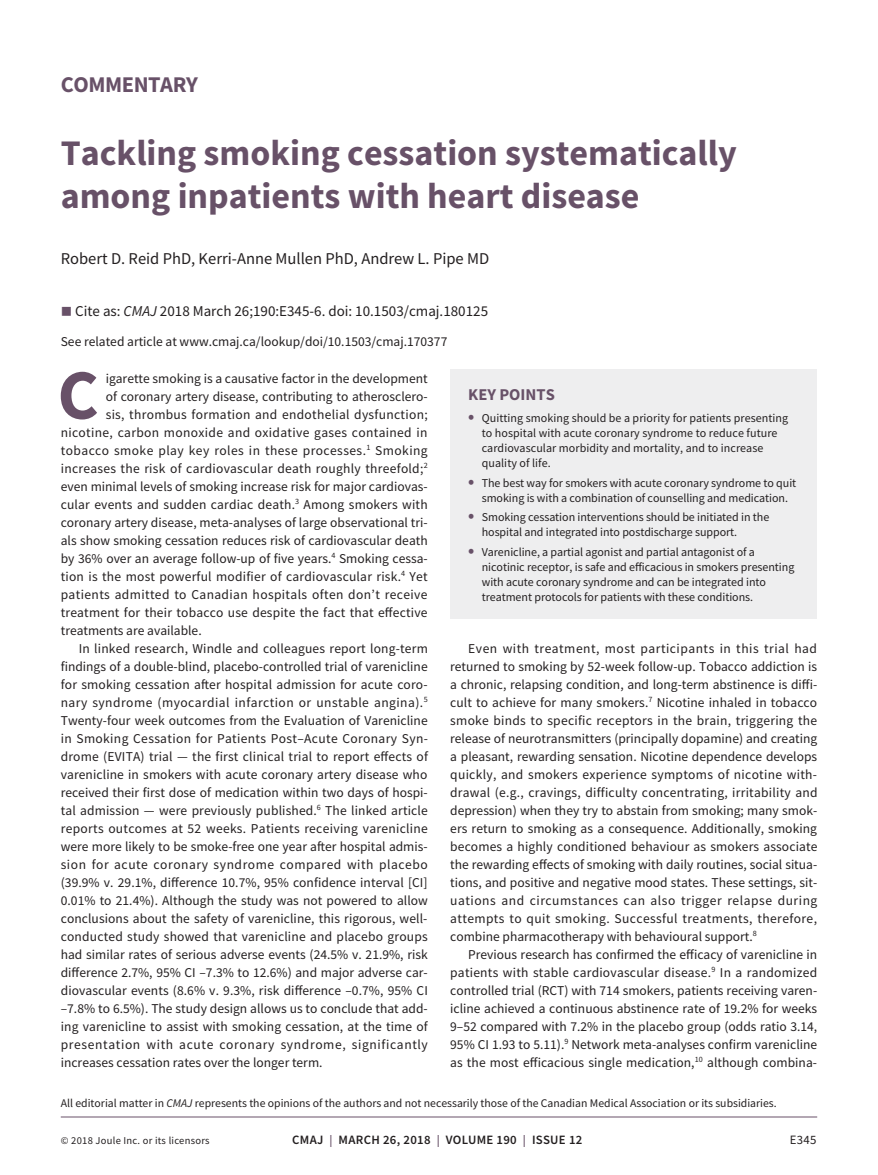
<style>
.page{position:relative;width:878px;height:1175px;background:#fff}
.page>*{position:absolute;margin:0;border:0;box-sizing:border-box;transform-origin:0 0}
.t1{font:700 70.65px "Source Sans Pro";color:#685168}
.t2{font:700 36px/43.2px "Source Sans Pro";color:#685168}
.t3{font:700 22.5px "Source Sans Pro";letter-spacing:-.02em;color:#685168}
.t4{font:16.5px "Source Sans Pro";color:#231f20}
.t5{font:700 16.5px "Source Sans Pro";color:#685168}
.t6{font:15px "Source Sans Pro";color:#231f20}
.t7{font:13.5px/18px "Source Sans Pro";letter-spacing:.005em;color:#231f20;text-align:justify}
.t8{font:13.5px "Source Sans Pro";letter-spacing:.025em;color:#231f20}
.t9{font:13.5px "Source Sans Pro";letter-spacing:.03em;color:#231f20}
.t10{font:13.5px "Source Sans Pro";letter-spacing:.035em;color:#231f20}
.t11{font:13.5px "Source Sans Pro";letter-spacing:.045em;color:#231f20}
.t12{font:13.5px "Source Sans Pro";letter-spacing:.04em;color:#231f20}
.t13{font:600 12.75px "Source Sans Pro";letter-spacing:.025em;color:#231f20}
.t14{font:12.75px "Source Sans Pro";color:#231f20}
.t15{font:12px/15px "Source Sans Pro";letter-spacing:-.005em;color:#231f20}
.t16{font:11.7px "Source Sans Pro";color:#231f20}
.t17{font:10.5px "Source Sans Pro";letter-spacing:.025em;color:#231f20}
.s1{color:#685168}
.s2{font-style:italic}
.s3{font-weight:700;font-size:18px;color:#685168}
.s4{font-size:12px;color:#685168}
</style>
<div class="page">
<hr style="left:61px;top:1116px;width:756px;height:1px;background:#685168">
<div style="left:450px;top:369px;width:367px;height:249px;background:#eeeeef"></div>
<h3 class="t3" style="left:61px;top:69px;width:139px">COMMENTARY</h3>
<h2 class="t2" style="left:61px;top:131px;width:677px">Tackling smoking cessation systematically among inpatients with heart disease</h2>
<p class="t4" style="left:61px;top:248px;width:430px">Robert D. Reid PhD, Kerri-Anne Mullen PhD, Andrew L. Pipe MD</p>
<p class="t6" style="left:61px;top:302px;width:429px"><span class="s1">■</span> Cite as: <span class="s2">CMAJ</span> 2018 March 26;190:E345-6. doi: 10.1503/cmaj.180125</p>
<p class="t7" style="left:61px;top:333px;width:388px">See related article at www.cmaj.ca/lookup/doi/10.1503/cmaj.170377</p>
<p class="t5" style="left:468px;top:383px;width:88px">KEY POINTS</p>
<p class="t15" style="left:482px;top:410px;width:308px;text-indent:-14px"><span class="s3">•</span> Quitting smoking should be a priority for patients presenting to hospital with acute coronary syndrome to reduce future cardiovascular morbidity and mortality, and to increase quality of life.</p>
<p class="t15" style="left:468px;top:475px;width:329px;text-align:center"><span class="s3">•</span> The best way for smokers with acute coronary syndrome to quit smoking is with a combination of counselling and medication.</p>
<p class="t15" style="left:482px;top:509px;width:289px;text-indent:-14px"><span class="s3">•</span> Smoking cessation interventions should be initiated in the hospital and integrated into postdischarge support.</p>
<p class="t15" style="left:482px;top:544px;width:314px;text-indent:-14px"><span class="s3">•</span> Varenicline, a partial agonist and partial antagonist of a nicotinic receptor, is safe and efficacious in smokers presenting with acute coronary syndrome and can be integrated into treatment protocols for patients with these conditions.</p>
<h1 class="t1" style="left:57px;top:347px;width:43px">C</h1>
<p class="t7" style="left:106px;top:369px;width:323px">igarette smoking is a causative factor in the development</p>
<p class="t7" style="left:106px;top:387px;width:323px">of coronary artery disease, contributing to atherosclero-</p>
<p class="t7" style="left:106px;top:405px;width:323px">sis, thrombus formation and endothelial dysfunction;</p>
<p class="t8" style="left:61px;top:423px;width:368px">nicotine, carbon monoxide and oxidative gases contained in</p>
<p class="t9" style="left:61px;top:441px;width:368px">tobacco smoke play key roles in these processes.<sup>1</sup> Smoking</p>
<p class="t7" style="left:61px;top:459px;width:368px">increases the risk of cardiovascular death roughly threefold;<sup>2</sup></p>
<p class="t7" style="left:61px;top:477px;width:368px">even minimal levels of smoking increase risk for major cardiovas-</p>
<p class="t7" style="left:61px;top:495px;width:368px">cular events and sudden cardiac death.<sup>3</sup> Among smokers with</p>
<p class="t7" style="left:61px;top:513px;width:368px">coronary artery disease, meta-analyses of large observational tri-</p>
<p class="t7" style="left:61px;top:531px;width:368px">als show smoking cessation reduces risk of cardiovascular death</p>
<p class="t7" style="left:61px;top:549px;width:368px">by 36% over an average follow-up of five years.<sup>4</sup> Smoking cessa-</p>
<p class="t7" style="left:61px;top:567px;width:368px">tion is the most powerful modifier of cardiovascular risk.<sup>4</sup> Yet</p>
<p class="t9" style="left:61px;top:585px;width:368px">patients admitted to Canadian hospitals often don’t receive</p>
<p class="t7" style="left:61px;top:603px;width:368px">treatment for their tobacco use despite the fact that effective</p>
<p class="t7" style="left:61px;top:621px;width:142px">treatments are available.</p>
<p class="t7" style="left:79px;top:639px;width:350px">In linked research, Windle and colleagues report long-term</p>
<p class="t7" style="left:61px;top:657px;width:368px">findings of a double-blind, placebo-controlled trial of varenicline</p>
<p class="t7" style="left:61px;top:675px;width:368px">for smoking cessation after hospital admission for acute coro-</p>
<p class="t10" style="left:61px;top:693px;width:368px">nary syndrome (myocardial infarction or unstable angina).<sup>5</sup></p>
<p class="t7" style="left:61px;top:711px;width:368px">Twenty-four week outcomes from the Evaluation of Varenicline</p>
<p class="t8" style="left:61px;top:729px;width:368px">in Smoking Cessation for Patients Post–Acute Coronary Syn-</p>
<p class="t7" style="left:61px;top:747px;width:369px">drome (EVITA) trial — the first clinical trial to report effects of</p>
<p class="t7" style="left:61px;top:765px;width:368px">varenicline in smokers with acute coronary artery disease who</p>
<p class="t7" style="left:61px;top:783px;width:368px">received their first dose of medication within two days of hospi-</p>
<p class="t7" style="left:61px;top:801px;width:368px">tal admission — were previously published.<sup>6</sup> The linked article</p>
<p class="t7" style="left:61px;top:819px;width:368px">reports outcomes at 52 weeks. Patients receiving varenicline</p>
<p class="t7" style="left:61px;top:837px;width:368px">were more likely to be smoke-free one year after hospital admis-</p>
<p class="t12" style="left:61px;top:855px;width:368px">sion for acute coronary syndrome compared with placebo</p>
<p class="t7" style="left:61px;top:873px;width:368px">(39.9% v. 29.1%, difference 10.7%, 95% confidence interval [CI]</p>
<p class="t7" style="left:61px;top:891px;width:368px">0.01% to 21.4%). Although the study was not powered to allow</p>
<p class="t7" style="left:61px;top:909px;width:368px">conclusions about the safety of varenicline, this rigorous, well-</p>
<p class="t7" style="left:61px;top:927px;width:368px">conducted study showed that varenicline and placebo groups</p>
<p class="t7" style="left:61px;top:945px;width:368px">had similar rates of serious adverse events (24.5% v. 21.9%, risk</p>
<p class="t7" style="left:61px;top:963px;width:368px">difference 2.7%, 95% CI –7.3% to 12.6%) and major adverse car-</p>
<p class="t7" style="left:61px;top:981px;width:368px">diovascular events (8.6% v. 9.3%, risk difference –0.7%, 95% CI</p>
<p class="t7" style="left:61px;top:999px;width:368px">–7.8% to 6.5%). The study design allows us to conclude that add-</p>
<p class="t7" style="left:61px;top:1017px;width:368px">ing varenicline to assist with smoking cessation, at the time of</p>
<p class="t11" style="left:61px;top:1035px;width:368px">presentation with acute coronary syndrome, significantly</p>
<p class="t7" style="left:61px;top:1053px;width:263px">increases cessation rates over the longer term.</p>
<p class="t7" style="left:450px;top:639px;width:369px;text-indent:18px">Even with treatment, most participants in this trial had returned to smoking by 52-week follow-up. Tobacco addiction is a chronic, relapsing condition, and long-term abstinence is diffi&shy;cult to achieve for many smokers.<sup>7</sup> Nicotine inhaled in tobacco smoke binds to specific receptors in the brain, triggering the release of neurotransmitters (principally dopamine) and creating a pleasant, rewarding sensation. Nicotine dependence develops quickly, and smokers experience symptoms of nicotine with&shy;drawal (e.g., cravings, difficulty concentrating, irritability and depression) when they try to abstain from smoking; many smok&shy;ers return to smoking as a consequence. Additionally, smoking becomes a highly conditioned behaviour as smokers associate the rewarding effects of smoking with daily routines, social situa&shy;tions, and positive and negative mood states. These settings, sit&shy;uations and circumstances can also trigger relapse during attempts to quit smoking. Successful treatments, therefore, combine pharmacotherapy with behavioural support.<sup>8</sup></p>
<p class="t7" style="left:450px;top:945px;width:368px;text-indent:18px">Previous research has confirmed the efficacy of varenicline in patients with stable cardiovascular disease.<sup>9</sup> In a randomized controlled trial (RCT) with 714 smokers, patients receiving varen&shy;icline achieved a continuous abstinence rate of 19.2% for weeks 9–52 compared with 7.2% in the placebo group (odds ratio 3.14, 95% CI 1.93 to 5.11).<sup>9</sup> Network meta-analyses confirm varenicline as the most efficacious single medication,<sup>10</sup> although combina-</p>
<p class="t16" style="left:61px;top:1095px;width:717px">All editorial matter in <span class="s2">CMAJ</span> represents the opinions of the authors and not necessarily those of the Canadian Medical Association or its subsidiaries.</p>
<p class="t17" style="left:61px;top:1134px;width:150px">© 2018 Joule Inc. or its licensors</p>
<p class="t13" style="left:292px;top:1131px;width:292px">CMAJ <span class="s4">|</span> MARCH 26, 2018 <span class="s4">|</span> VOLUME 190 <span class="s4">|</span> ISSUE 12</p>
<p class="t14" style="left:789px;top:1132px;width:28px">E345</p>
</div>
